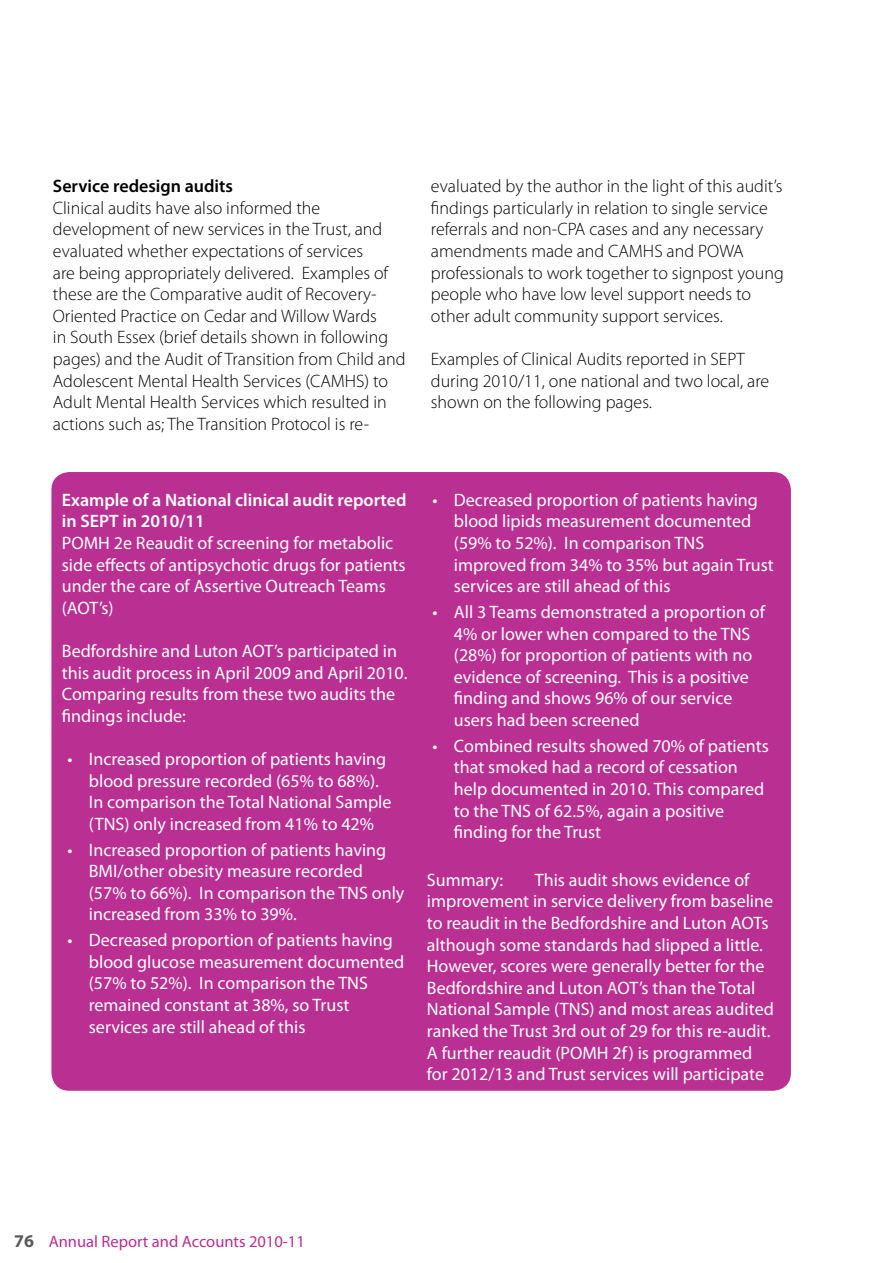
<style>
.page{position:relative;width:893px;height:1263px;background:#fff}
.page>*{position:absolute;margin:0;border:0;box-sizing:border-box;transform-origin:0 0}
.t1{font:18px/21.6px "Myriad Pro";color:#fff}
.t2{font:300 18px/21.6px "Myriad Pro";color:#000}
.t3{font:600 18px/21.6px "Myriad Pro";color:#fff}
.t4{font:600 18px "Myriad Pro";color:#000}
.t5{font:16.5px "Myriad Pro";color:#b92f92}
.s1{font-weight:700;font-size:18px;color:#5a5b5d}
</style>
<div class="page">
<div style="left:51px;top:472px;width:740px;height:619px;background:#b92f92;border-radius:18px"></div>
<p class="t4" style="left:53px;top:175px;width:182px">Service redesign audits</p>
<p class="t2" style="left:53px;top:197px;width:354px">Clinical audits have also informed the development of new services in the Trust, and evaluated whether expectations of services<br>are being appropriately delivered. Examples of these are the Comparative audit of Recovery-Oriented Practice on Cedar and Willow Wards<br>in South Essex (brief details shown in following pages) and the Audit of Transition from Child and Adolescent Mental Health Services (CAMHS) to Adult Mental Health Services which resulted in actions such as; The Transition Protocol is re-</p>
<p class="t2" style="left:431px;top:175px;width:354px">evaluated by the author in the light of this audit’s findings particularly in relation to single service referrals and non-CPA cases and any necessary amendments made and CAMHS and POWA professionals to work together to signpost young people who have low level support needs to other adult community support services.</p>
<p class="t2" style="left:431px;top:348px;width:340px">Examples of Clinical Audits reported in SEPT during 2010/11, one national and two local, are shown on the following pages.</p>
<p class="t3" style="left:62px;top:488px;width:346px">Example of a National clinical audit reported in SEPT in 2010/11</p>
<p class="t1" style="left:62px;top:532px;width:345px">POMH 2e Reaudit of screening for metabolic side effects of antipsychotic drugs for patients under the care of Assertive Outreach Teams (AOT’s)</p>
<p class="t1" style="left:62px;top:640px;width:347px">Bedfordshire and Luton AOT’s participated in this audit process in April 2009 and April 2010.<br>Comparing results from these two audits the findings include:</p>
<p class="t1" style="left:89px;top:748px;width:304px;text-indent:-21px">• Increased proportion of patients having blood pressure recorded (65% to 68%).<br>In comparison the Total National Sample (TNS) only increased from 41% to 42%</p>
<p class="t1" style="left:89px;top:838px;width:317px;text-indent:-21px">• Increased proportion of patients having BMI/other obesity measure recorded (57% to 66%). In comparison the TNS only increased from 33% to 39%.</p>
<p class="t1" style="left:89px;top:929px;width:317px;text-indent:-21px">• Decreased proportion of patients having blood glucose measurement documented (57% to 52%). In comparison the TNS remained constant at 38%, so Trust services are still ahead of this</p>
<p class="t1" style="left:454px;top:489px;width:321px;text-indent:-21px">• Decreased proportion of patients having blood lipids measurement documented (59% to 52%). In comparison TNS improved from 34% to 35% but again Trust services are still ahead of this</p>
<p class="t1" style="left:454px;top:601px;width:313px;text-indent:-21px">• All 3 Teams demonstrated a proportion of 4% or lower when compared to the TNS (28%) for proportion of patients with no evidence of screening. This is a positive finding and shows 96% of our service users had been screened</p>
<p class="t1" style="left:454px;top:735px;width:316px;text-indent:-21px">• Combined results showed 70% of patients that smoked had a record of cessation help documented in 2010. This compared to the TNS of 62.5%, again a positive finding for the Trust</p>
<p class="t1" style="left:427px;top:868px;width:78px">Summary:</p>
<p class="t1" style="left:427px;top:868px;width:348px;text-indent:108px">This audit shows evidence of improvement in service delivery from baseline to reaudit in the Bedfordshire and Luton AOTs although some standards had slipped a little.<br>However, scores were generally better for the Bedfordshire and Luton AOT’s than the Total National Sample (TNS) and most areas audited ranked the Trust 3rd out of 29 for this re-audit.<br>A further reaudit (POMH 2f) is programmed for 2012/13 and Trust services will participate</p>
<p class="t5" style="left:14px;top:1231px;width:292px"><span class="s1">76</span> Annual Report and Accounts 2010-11</p>
</div>
